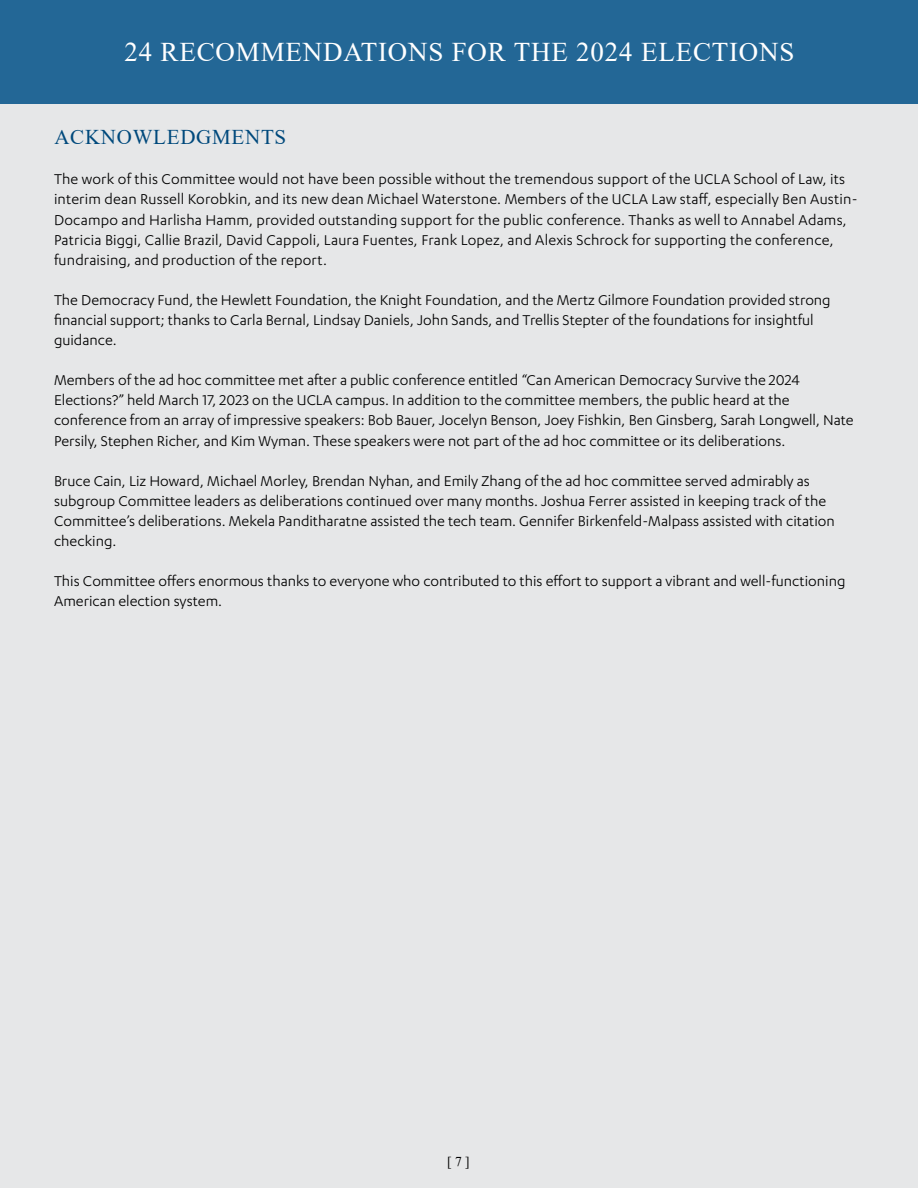
<style>
.page{position:relative;width:918px;height:1188px;background:#e6e7e8}
.page>*{position:absolute;margin:0;border:0;box-sizing:border-box;transform-origin:0 0}
.t1{font:27px "Times New Roman";letter-spacing:.03em;color:#fff}
.t2{font:21px "Times New Roman";letter-spacing:.035em;color:#00497c}
.t3{font:16.5px/20.1px "Karbon";color:#000}
.t4{font:13.5px "Times New Roman";color:#000}
</style>
<div class="page">
<div style="left:0;top:0;width:918px;height:104px;background:#236796"></div>
<h1 class="t1" style="left:124px;top:33px;width:672px">24 RECOMMENDATIONS FOR THE 2024 ELECTIONS</h1>
<p class="t2" style="left:54px;top:122px;width:233px">ACKNOWLEDGMENTS</p>
<p class="t3" style="left:54px;top:169px;width:805px">The work of this Committee would not have been possible without the tremendous support of the UCLA School of Law, its interim dean Russell Korobkin, and its new dean Michael Waterstone. Members of the UCLA Law staff, especially Ben Austin-Docampo and Harlisha Hamm, provided outstanding support for the public conference. Thanks as well to Annabel Adams, Patricia Biggi, Callie Brazil, David Cappoli, Laura Fuentes, Frank Lopez, and Alexis Schrock for supporting the conference, fundraising, and production of the report.</p>
<p class="t3" style="left:54px;top:289px;width:778px">The Democracy Fund, the Hewlett Foundation, the Knight Foundation, and the Mertz Gilmore Foundation provided strong financial support; thanks to Carla Bernal, Lindsay Daniels, John Sands, and Trellis Stepter of the foundations for insightful guidance.</p>
<p class="t3" style="left:54px;top:370px;width:801px">Members of the ad hoc committee met after a public conference entitled “Can American Democracy Survive the 2024<br>Elections?” held March 17, 2023 on the UCLA campus. In addition to the committee members, the public heard at the conference from an array of impressive speakers: Bob Bauer, Jocelyn Benson, Joey Fishkin, Ben Ginsberg, Sarah Longwell, Nate Persily, Stephen Richer, and Kim Wyman. These speakers were not part of the ad hoc committee or its deliberations.</p>
<p class="t3" style="left:54px;top:470px;width:782px">Bruce Cain, Liz Howard, Michael Morley, Brendan Nyhan, and Emily Zhang of the ad hoc committee served admirably as subgroup Committee leaders as deliberations continued over many months. Joshua Ferrer assisted in keeping track of the Committee’s deliberations. Mekela Panditharatne assisted the tech team. Gennifer Birkenfeld-Malpass assisted with citation checking.</p>
<p class="t3" style="left:54px;top:571px;width:793px">This Committee offers enormous thanks to everyone who contributed to this effort to support a vibrant and well-functioning<br>American election system.</p>
<p class="t4" style="left:447px;top:1152px;width:24px">[ 7 ]</p>
</div>
